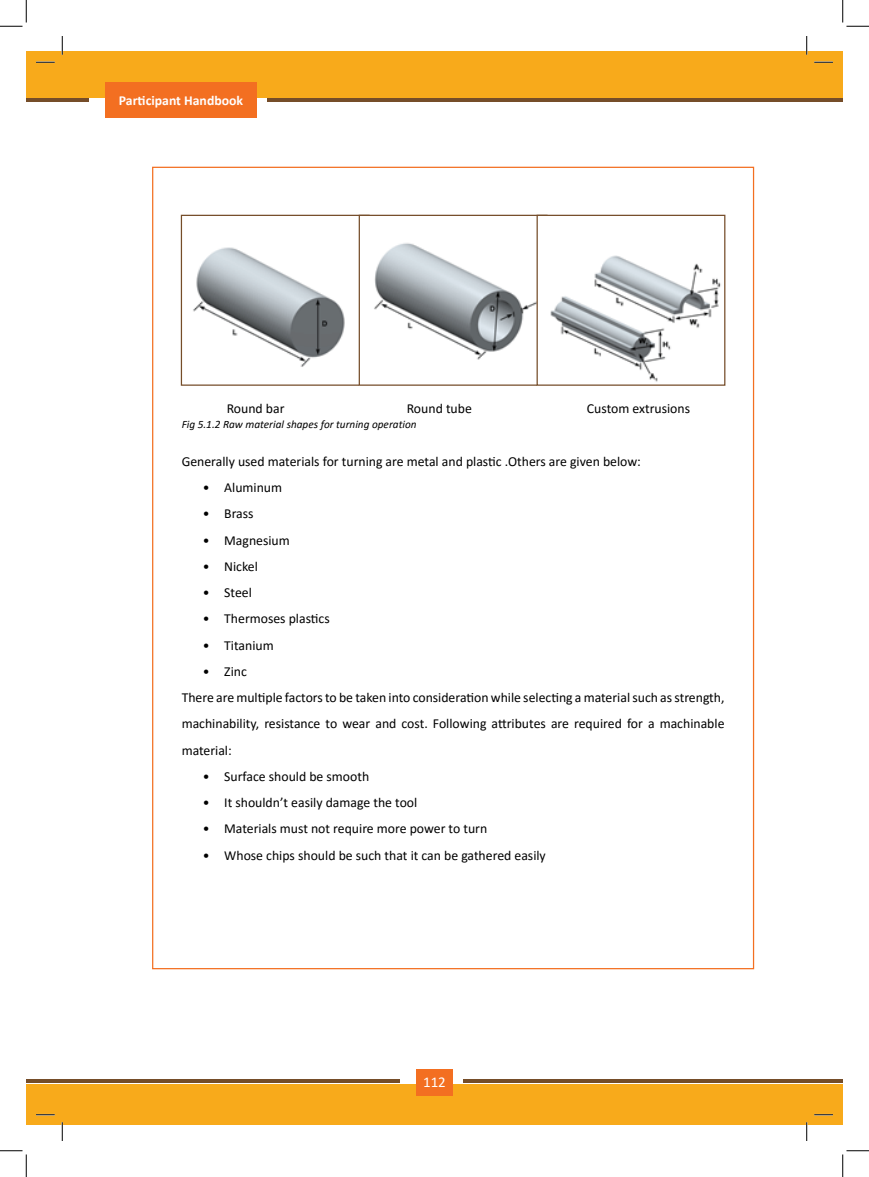
<style>
.page{position:relative;width:869px;height:1177px;background:#fff}
.page>*{position:absolute;margin:0;border:0;box-sizing:border-box;transform-origin:0 0}
.t1{font:15px "Calibri";color:#fff}
.t2{font:13.75px/26.2px "Calibri";color:#000}
.t3{font:700 13.75px "Calibri";color:#fff}
.t4{font:italic 11.25px "Calibri";color:#000}
</style>
<div class="page">
<img style="left:193px;top:217px;width:166px;height:167px">
<div style="left:181px;top:215px;width:189px;height:171px;border:1px solid #754d29"></div>
<img style="left:368px;top:217px;width:168px;height:167px">
<div style="left:359px;top:215px;width:188px;height:171px;border:1px solid #754d29"></div>
<img style="left:545px;top:217px;width:176px;height:167px">
<div style="left:536px;top:215px;width:189px;height:171px;border:1px solid #754d29"></div>
<div style="left:26px;top:1084px;width:780px;height:41px;background:#f8aa1b"></div>
<hr style="left:26px;top:1079px;width:373px;height:3px;background:#754d29">
<div style="left:416px;top:1069px;width:36px;height:26px;background:#f36f21"></div>
<hr style="left:463px;top:1079px;width:343px;height:3px;background:#754d29">
<div style="left:806px;top:1084px;width:36px;height:41px;background:#f8aa1b"></div>
<hr style="left:806px;top:1079px;width:36px;height:3px;background:#754d29">
<div style="left:806px;top:52px;width:36px;height:46px;background:#f8aa1b"></div>
<div style="left:26px;top:52px;width:780px;height:46px;background:#f8aa1b"></div>
<hr style="left:806px;top:98px;width:36px;height:4px;background:#754d29">
<hr style="left:26px;top:98px;width:62px;height:4px;background:#754d29">
<div style="left:105px;top:82px;width:152px;height:36px;background:#f36f21"></div>
<hr style="left:267px;top:98px;width:539px;height:4px;background:#754d29">
<svg style="left:36px;top:61px;width:19px;height:2px"></svg>
<svg style="left:814px;top:61px;width:19px;height:2px"></svg>
<svg style="left:36px;top:1114px;width:19px;height:1px"></svg>
<svg style="left:814px;top:1114px;width:19px;height:1px"></svg>
<svg style="left:61px;top:36px;width:2px;height:19px"></svg>
<svg style="left:61px;top:1122px;width:2px;height:19px"></svg>
<svg style="left:806px;top:36px;width:1px;height:19px"></svg>
<svg style="left:806px;top:1122px;width:1px;height:19px"></svg>
<svg style="left:0;top:0;width:27px;height:27px"></svg>
<svg style="left:0;top:1150px;width:27px;height:27px"></svg>
<svg style="left:842px;top:0;width:27px;height:27px"></svg>
<svg style="left:842px;top:1150px;width:27px;height:27px"></svg>
<p class="t3" style="left:119px;top:91px;width:126px">Participant Handbook</p>
<p class="t2" style="left:227px;top:395px;width:59px">Round bar</p>
<p class="t2" style="left:407px;top:395px;width:67px">Round tube</p>
<p class="t2" style="left:587px;top:395px;width:105px">Custom extrusions</p>
<p class="t4" style="left:182px;top:417px;width:236px">Fig 5.1.2 Raw material shapes for turning operation</p>
<p class="t2" style="left:182px;top:448px;width:461px">Generally used materials for turning are metal and plastic .Others are given below:</p>
<p class="t2" style="left:203px;top:474px;width:81px">• Aluminum</p>
<p class="t2" style="left:203px;top:500px;width:52px">• Brass</p>
<p class="t2" style="left:203px;top:527px;width:88px">• Magnesium</p>
<p class="t2" style="left:203px;top:553px;width:56px">• Nickel</p>
<p class="t2" style="left:203px;top:579px;width:50px">• Steel</p>
<p class="t2" style="left:203px;top:605px;width:128px">• Thermoses plastics</p>
<p class="t2" style="left:203px;top:632px;width:72px">• Titanium</p>
<p class="t2" style="left:182px;top:658px;width:544px;text-indent:21px">• Zinc<br>There are multiple factors to be taken into consideration while selecting a material such as strength, machinability, resistance to wear and cost. Following attributes are required for a machinable material:</p>
<p class="t2" style="left:203px;top:763px;width:168px">• Surface should be smooth</p>
<p class="t2" style="left:203px;top:789px;width:216px">• It shouldn’t easily damage the tool</p>
<p class="t2" style="left:203px;top:815px;width:286px">• Materials must not require more power to turn</p>
<p class="t2" style="left:203px;top:841px;width:344px">• Whose chips should be such that it can be gathered easily</p>
<p class="t1" style="left:423px;top:1071px;width:24px">112</p>
</div>
